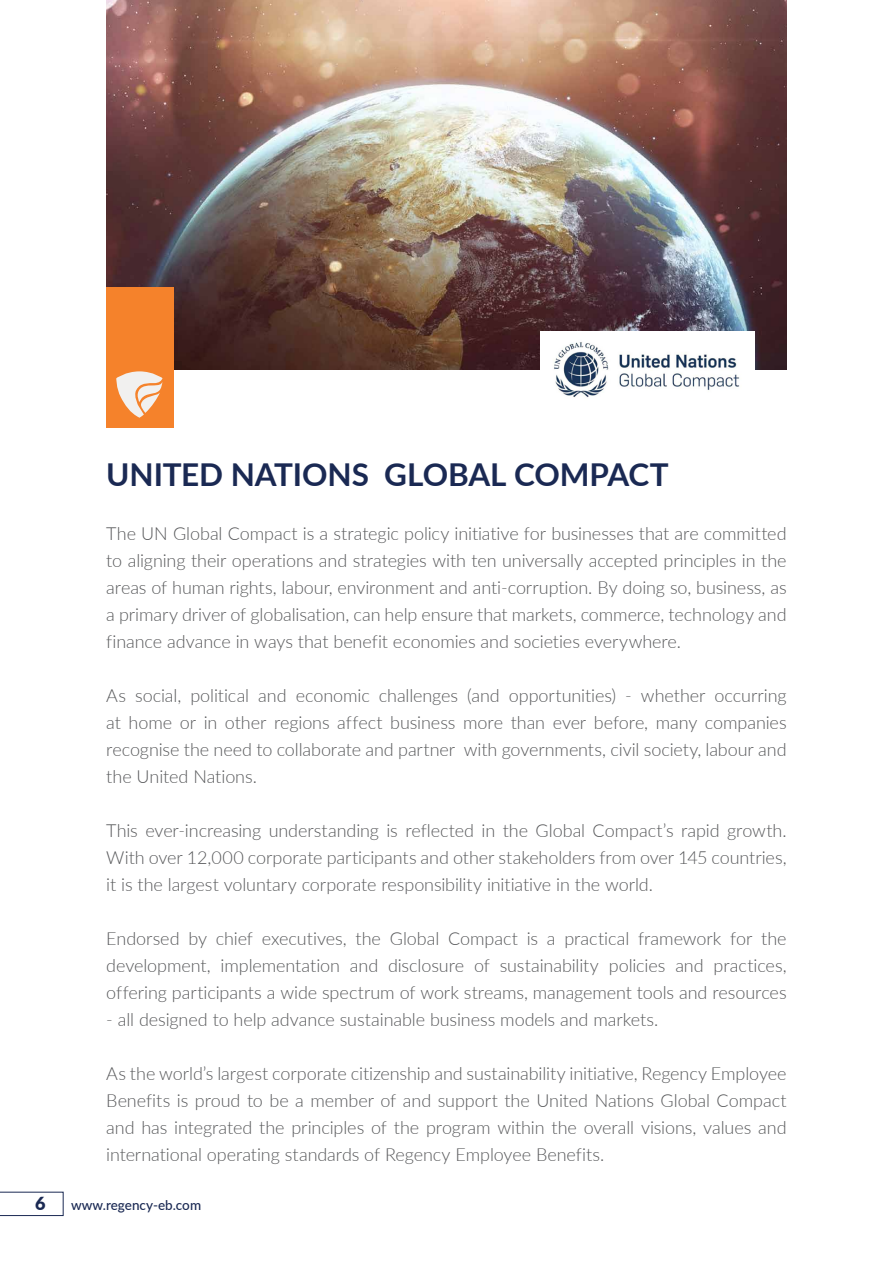
<style>
.page{position:relative;width:893px;height:1263px;background:#fff}
.page>*{position:absolute;margin:0;border:0;box-sizing:border-box;transform-origin:0 0}
.t1{font:700 31.5px "Lato";letter-spacing:-.005em;color:#1a2953}
.t2{font:300 18px/27px "Lato";letter-spacing:-.005em;color:#58595b;text-align:justify}
.t3{font:900 18px "Lato";color:#1a2953}
.t4{font:500 13.5px "Lato";color:#1a2953}
</style>
<div class="page">
<svg style="left:0;top:1192px;width:63px;height:24px"></svg>
<img style="left:106px;top:0;width:681px;height:370px">
<div style="left:106px;top:287px;width:68px;height:140px;background:#f5822b"></div>
<img style="left:540px;top:332px;width:215px;height:66px">
<svg style="left:116px;top:371px;width:46px;height:47px"></svg>
<h1 class="t1" style="left:106px;top:451px;width:564px">UNITED NATIONS GLOBAL COMPACT</h1>
<p class="t2" style="left:106px;top:519px;width:682px">The UN Global Compact is a strategic policy initiative for businesses that are committed to aligning their operations and strategies with ten universally accepted principles in the areas of human rights, labour, environment and anti-corruption. By doing so, business, as a primary driver of globalisation, can help ensure that markets, commerce, technology and finance advance in ways that benefit economies and societies everywhere.</p>
<p class="t2" style="left:106px;top:681px;width:682px">As social, political and economic challenges (and opportunities) - whether occurring at home or in other regions affect business more than ever before, many companies recognise the need to collaborate and partner with governments, civil society, labour and the United Nations.</p>
<p class="t2" style="left:106px;top:816px;width:682px">This ever-increasing understanding is reflected in the Global Compact’s rapid growth.<br>With over 12,000 corporate participants and other stakeholders from over 145 countries, it is the largest voluntary corporate responsibility initiative in the world.</p>
<p class="t2" style="left:106px;top:924px;width:682px">Endorsed by chief executives, the Global Compact is a practical framework for the development, implementation and disclosure of sustainability policies and practices, offering participants a wide spectrum of work streams, management tools and resources</p>
<p class="t2" style="left:106px;top:1005px;width:554px">- all designed to help advance sustainable business models and markets.</p>
<p class="t2" style="left:106px;top:1059px;width:682px">As the world’s largest corporate citizenship and sustainability initiative, Regency Employee Benefits is proud to be a member of and support the United Nations Global Compact and has integrated the principles of the program within the overall visions, values and international operating standards of Regency Employee Benefits.</p>
<p class="t3" style="left:35px;top:1190px;width:12px">6</p>
<p class="t4" style="left:71px;top:1195px;width:131px">www.regency-eb.com</p>
</div>
